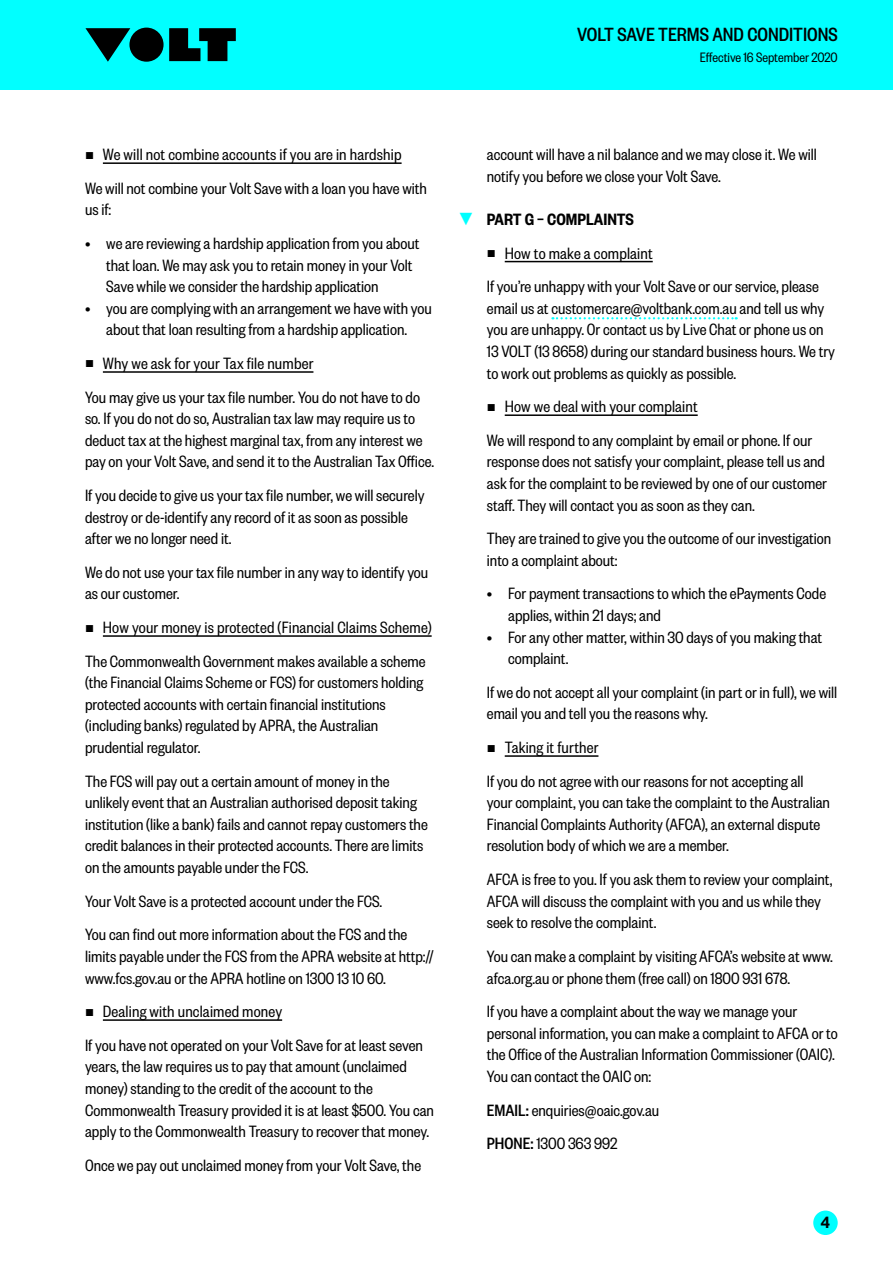
<style>
.page{position:relative;width:893px;height:1263px;background:#fff}
.page>*{position:absolute;margin:0;border:0;box-sizing:border-box;transform-origin:0 0}
.t1{font:500 21px "Founders Grotesk Cond";color:#000}
.t2{font:18px/21.6px "Founders Grotesk Cond";color:#000}
.t3{font:600 18px "Founders Grotesk Cond";color:#000}
.t4{font:15px "Founders Grotesk Cond";color:#000}
.s1{font-family:"Arial";font-size:15px}
.s2{font-family:"Arial";font-weight:700;color:#01ffff}
.s3{font-weight:500}
</style>
<div class="page">
<div style="left:0;top:0;width:893px;height:89px;background:#01ffff"></div>
<svg style="left:169px;top:28px;width:67px;height:33px"></svg>
<div style="left:129px;top:28px;width:35px;height:34px;background:#000;border-radius:50%"></div>
<svg style="left:85px;top:28px;width:45px;height:34px"></svg>
<div style="left:813px;top:1210px;width:25px;height:25px;background:#01ffff;border-radius:50%"></div>
<hr style="left:103px;top:162px;width:299px;height:2px;background:#000">
<hr style="left:103px;top:371px;width:210px;height:2px;background:#000">
<hr style="left:103px;top:635px;width:329px;height:2px;background:#000">
<hr style="left:103px;top:1019px;width:179px;height:2px;background:#000">
<hr style="left:505px;top:261px;width:148px;height:1px;background:#000">
<svg style="left:552px;top:317px;width:185px;height:2px"></svg>
<hr style="left:505px;top:414px;width:193px;height:2px;background:#000">
<hr style="left:505px;top:755px;width:93px;height:2px;background:#000">
<p class="t1" style="left:577px;top:22px;width:262px">VOLT SAVE TERMS AND CONDITIONS</p>
<p class="t4" style="left:700px;top:48px;width:139px">Effective 16 September 2020</p>
<p class="t2" style="left:85px;top:137px;width:343px;line-height:33.6px"><span class="s1">■</span> We will not combine accounts if you are in hardship<br>We will not combine your Volt Save with a loan you have with</p>
<p class="t2" style="left:85px;top:198px;width:28px">us if:</p>
<p class="t2" style="left:106px;top:232px;width:315px;text-indent:-21px">• we are reviewing a hardship application from you about that loan. We may ask you to retain money in your Volt<br>Save while we consider the hardship application</p>
<p class="t2" style="left:85px;top:297px;width:348px;text-align:center">• you are complying with an arrangement we have with you about that loan resulting from a hardship application.</p>
<p class="t2" style="left:85px;top:346px;width:337px;line-height:33.6px"><span class="s1">■</span> Why we ask for your Tax file number<br>You may give us your tax file number. You do not have to do</p>
<p class="t2" style="left:85px;top:407px;width:351px">so. If you do not do so, Australian tax law may require us to deduct tax at the highest marginal tax, from any interest we pay on your Volt Save, and send it to the Australian Tax Office.</p>
<p class="t2" style="left:85px;top:484px;width:341px">If you decide to give us your tax file number, we will securely destroy or de-identify any record of it as soon as possible after we no longer need it.</p>
<p class="t2" style="left:85px;top:561px;width:345px">We do not use your tax file number in any way to identify you as our customer.</p>
<p class="t2" style="left:85px;top:610px;width:348px;line-height:33.6px"><span class="s1">■</span> How your money is protected (Financial Claims Scheme)<br>The Commonwealth Government makes available a scheme</p>
<p class="t2" style="left:85px;top:671px;width:340px">(the Financial Claims Scheme or FCS) for customers holding protected accounts with certain financial institutions (including banks) regulated by APRA, the Australian prudential regulator.</p>
<p class="t2" style="left:85px;top:769px;width:344px">The FCS will pay out a certain amount of money in the unlikely event that an Australian authorised deposit taking institution (like a bank) fails and cannot repay customers the credit balances in their protected accounts. There are limits on the amounts payable under the FCS.</p>
<p class="t2" style="left:85px;top:883px;width:324px;line-height:33.6px">Your Volt Save is a protected account under the FCS.<br>You can find out more information about the FCS and the</p>
<p class="t2" style="left:85px;top:945px;width:350px">limits payable under the FCS from the APRA website at http:// www.fcs.gov.au or the APRA hotline on 1300 13 10 60.</p>
<p class="t2" style="left:85px;top:994px;width:339px;line-height:33.6px"><span class="s1">■</span> Dealing with unclaimed money<br>If you have not operated on your Volt Save for at least seven</p>
<p class="t2" style="left:85px;top:1055px;width:350px">years, the law requires us to pay that amount (unclaimed money) standing to the credit of the account to the Commonwealth Treasury provided it is at least $500. You can apply to the Commonwealth Treasury to recover that money.</p>
<p class="t2" style="left:85px;top:1153px;width:338px">Once we pay out unclaimed money from your Volt Save, the</p>
<p class="t2" style="left:487px;top:143px;width:332px">account will have a nil balance and we may close it. We will notify you before we close your Volt Save.</p>
<p class="t3" style="left:457px;top:208px;width:178px"><span class="s2">▼</span> PART G – COMPLAINTS</p>
<p class="t2" style="left:487px;top:235px;width:333px;line-height:33.6px"><span class="s1">■</span> How to make a complaint<br>If you’re unhappy with your Volt Save or our service, please</p>
<p class="t2" style="left:487px;top:297px;width:350px">email us at customercare@voltbank.com.au and tell us why you are unhappy. Or contact us by Live Chat or phone us on 13 VOLT (13 8658) during our standard business hours. We try to work out problems as quickly as possible.</p>
<p class="t2" style="left:487px;top:389px;width:327px;line-height:33.6px"><span class="s1">■</span> How we deal with your complaint<br>We will respond to any complaint by email or phone. If our</p>
<p class="t2" style="left:487px;top:450px;width:342px;text-align:justify">response does not satisfy your complaint, please tell us and ask for the complaint to be reviewed by one of our customer staff. They will contact you as soon as they can.</p>
<p class="t2" style="left:487px;top:527px;width:346px">They are trained to give you the outcome of our investigation into a complaint about:</p>
<p class="t2" style="left:508px;top:582px;width:319px;text-indent:-21px">• For payment transactions to which the ePayments Code applies, within 21 days; and</p>
<p class="t2" style="left:508px;top:625px;width:315px;text-indent:-21px">• For any other matter, within 30 days of you making that complaint.</p>
<p class="t2" style="left:487px;top:681px;width:352px">If we do not accept all your complaint (in part or in full), we will email you and tell you the reasons why.</p>
<p class="t2" style="left:487px;top:730px;width:318px;line-height:33.6px"><span class="s1">■</span> Taking it further<br>If you do not agree with our reasons for not accepting all</p>
<p class="t2" style="left:487px;top:791px;width:345px">your complaint, you can take the complaint to the Australian<br>Financial Complaints Authority (AFCA), an external dispute resolution body of which we are a member.</p>
<p class="t2" style="left:487px;top:868px;width:347px">AFCA is free to you. If you ask them to review your complaint,<br>AFCA will discuss the complaint with you and us while they seek to resolve the complaint.</p>
<p class="t2" style="left:487px;top:945px;width:348px">You can make a complaint by visiting AFCA’s website at www. afca.org.au or phone them (free call) on 1800 931 678.</p>
<p class="t2" style="left:487px;top:1000px;width:352px">If you have a complaint about the way we manage your personal information, you can make a complaint to AFCA or to the Office of the Australian Information Commissioner (OAIC).<br>You can contact the OAIC on:</p>
<p class="t2" style="left:487px;top:1092px;width:174px;line-height:33.6px"><span class="s3">EMAIL:</span> enquiries@oaic.gov.au<br><span class="s3">PHONE:</span> 1300 363 992</p>
<p class="t3" style="left:821px;top:1212px;width:11px">4</p>
</div>
